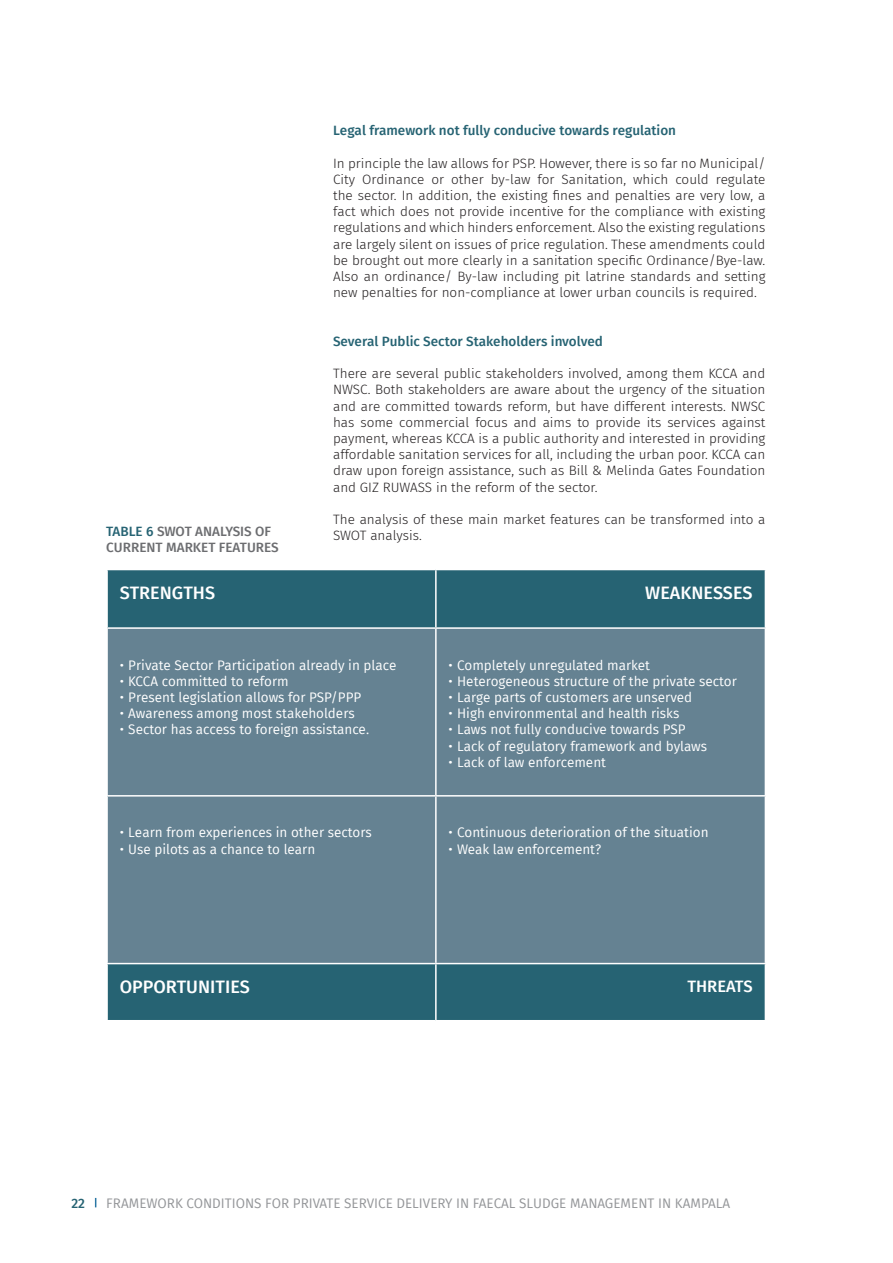
<style>
.page{position:relative;width:893px;height:1263px;background:#fff}
.page>*{position:absolute;margin:0;border:0;box-sizing:border-box;transform-origin:0 0}
.t1{font:500 18px "Fira Sans";color:#fff}
.t2{font:500 16.5px "Fira Sans";color:#fff}
.t3{font:300 13.5px/16.2px "Fira Sans";color:#231f20;text-align:justify}
.t4{font:13.5px "Fira Sans";color:#fff}
.t5{font:500 13.5px "Fira Sans";color:#266373}
.t6{font:13.5px "Fira Sans";color:#939598}
.t7{font:500 13.5px/16.2px "Fira Sans";color:#6c6d70}
.s1{color:#266373}
</style>
<div class="page">
<div style="left:108px;top:570px;width:657px;height:450px;background:#266373"></div>
<div style="left:108px;top:629px;width:657px;height:334px;background:#658292"></div>
<hr style="left:435px;top:570px;width:2px;height:57px;background:#fff">
<hr style="left:106px;top:627px;width:330px;height:2px;background:#fff">
<hr style="left:436px;top:627px;width:330px;height:2px;background:#fff">
<hr style="left:435px;top:629px;width:2px;height:166px;background:#fff">
<hr style="left:106px;top:795px;width:330px;height:1px;background:#fff">
<hr style="left:436px;top:795px;width:330px;height:1px;background:#fff">
<hr style="left:435px;top:796px;width:2px;height:167px;background:#fff">
<hr style="left:106px;top:963px;width:330px;height:1px;background:#fff">
<hr style="left:436px;top:963px;width:330px;height:1px;background:#fff">
<hr style="left:435px;top:964px;width:2px;height:56px;background:#fff">
<p class="t7" style="left:106px;top:522px;width:174px"><span class="s1">TABLE 6</span> SWOT ANALYSIS OF<br>CURRENT MARKET FEATURES</p>
<p class="t5" style="left:333px;top:120px;width:344px">Legal framework not fully conducive towards regulation</p>
<p class="t3" style="left:333px;top:155px;width:434px">In principle the law allows for PSP. However, there is so far no Municipal/ City Ordinance or other by-law for Sanitation, which could regulate the sector. In addition, the existing fines and penalties are very low, a fact which does not provide incentive for the compliance with existing regulations and which hinders enforcement. Also the existing regulations are largely silent on issues of price regulation. These amendments could be brought out more clearly in a sanitation specific Ordinance/Bye-law.<br>Also an ordinance/ By-law including pit latrine standards and setting new penalties for non-compliance at lower urban councils is required.</p>
<p class="t5" style="left:333px;top:330px;width:271px">Several Public Sector Stakeholders involved</p>
<p class="t3" style="left:333px;top:365px;width:434px">There are several public stakeholders involved, among them KCCA and NWSC. Both stakeholders are aware about the urgency of the situation and are committed towards reform, but have different interests. NWSC has some commercial focus and aims to provide its services against payment, whereas KCCA is a public authority and interested in providing affordable sanitation services for all, including the urban poor. KCCA can draw upon foreign assistance, such as Bill &amp; Melinda Gates Foundation and GIZ RUWASS in the reform of the sector.</p>
<p class="t3" style="left:333px;top:511px;width:434px">The analysis of these main market features can be transformed into a<br>SWOT analysis.</p>
<h1 class="t1" style="left:120px;top:578px;width:97px">STRENGTHS</h1>
<h1 class="t1" style="left:645px;top:578px;width:109px">WEAKNESSES</h1>
<p class="t4" style="left:120px;top:655px;width:278px">• Private Sector Participation already in place</p>
<p class="t4" style="left:120px;top:671px;width:170px">• KCCA committed to reform</p>
<p class="t4" style="left:120px;top:687px;width:243px">• Present legislation allows for PSP/PPP</p>
<p class="t4" style="left:120px;top:703px;width:236px">• Awareness among most stakeholders</p>
<p class="t4" style="left:120px;top:720px;width:251px">• Sector has access to foreign assistance.</p>
<p class="t4" style="left:120px;top:823px;width:253px">• Learn from experiences in other sectors</p>
<p class="t4" style="left:120px;top:839px;width:197px">• Use pilots as a chance to learn</p>
<p class="t4" style="left:449px;top:655px;width:203px">• Completely unregulated market</p>
<p class="t4" style="left:449px;top:671px;width:290px">• Heterogeneous structure of the private sector</p>
<p class="t4" style="left:449px;top:687px;width:245px">• Large parts of customers are unserved</p>
<p class="t4" style="left:449px;top:703px;width:232px">• High environmental and health risks</p>
<p class="t4" style="left:449px;top:720px;width:238px">• Laws not fully conducive towards PSP</p>
<p class="t4" style="left:449px;top:736px;width:260px">• Lack of regulatory framework and bylaws</p>
<p class="t4" style="left:449px;top:752px;width:159px">• Lack of law enforcement</p>
<p class="t4" style="left:449px;top:823px;width:261px">• Continuous deterioration of the situation</p>
<p class="t4" style="left:449px;top:839px;width:154px">• Weak law enforcement?</p>
<h1 class="t1" style="left:120px;top:972px;width:132px">OPPORTUNITIES</h1>
<p class="t2" style="left:687px;top:973px;width:67px">THREATS</p>
<p class="t5" style="left:71px;top:1192px;width:15px">22</p>
<p class="t6" style="left:106px;top:1193px;width:625px">FRAMEWORK CONDITIONS FOR PRIVATE SERVICE DELIVERY IN FAECAL SLUDGE MANAGEMENT IN KAMPALA</p>
</div>
